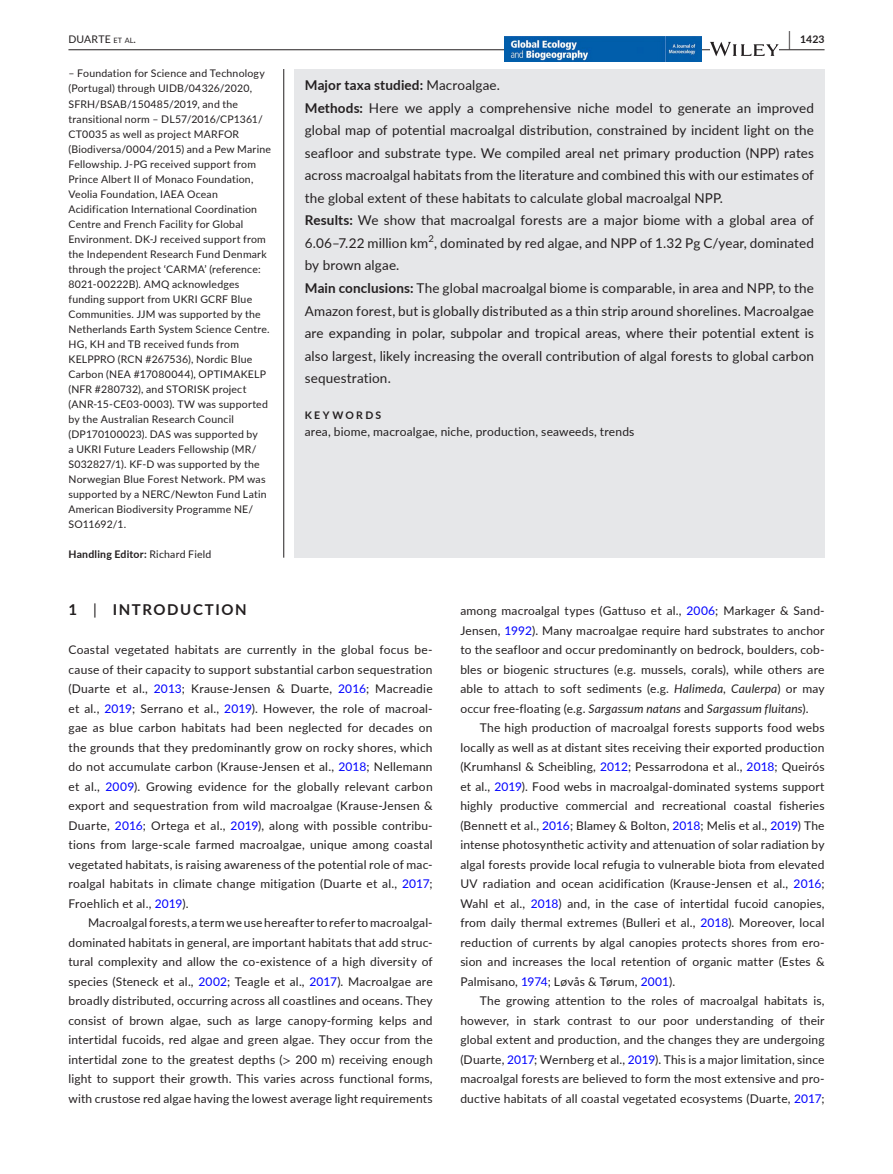
<style>
.page{position:relative;width:893px;height:1174px;background:#fff}
.page>*{position:absolute;margin:0;border:0;box-sizing:border-box;transform-origin:0 0}
.t1{font:700 15px "Lato";letter-spacing:.105em;color:#231f20}
.t2{font:13.5px/22.5px "Lato";letter-spacing:.01em;color:#231f20}
.t3{font:12px/19.5px "Lato";letter-spacing:.015em;color:#231f20;text-align:justify}
.t4{font:10.5px/15px "Lato";letter-spacing:.02em;color:#231f20}
.t5{font:700 10.5px "Lato";letter-spacing:.02em;color:#231f20}
.t6{font:10.5px "Lato";letter-spacing:.02em;color:#231f20}
.t7{font:700 10.5px "Lato";letter-spacing:.22em;color:#231f20}
.t8{font:9.45px "Lato";color:#231f20}
.s1{font-size:7.35px}
.s2{font-size:19.5px}
.s3{font-weight:400}
.s4{font-weight:700}
.s5{color:#00f}
.s6{font-family:"STIX"}
.s7{font-style:italic}
</style>
<div class="page">
<hr style="left:68px;top:49px;width:756px;height:1px;background:#231f20">
<img style="left:505px;top:36px;width:196px;height:26px">
<svg style="left:710px;top:42px;width:69px;height:14px"></svg>
<div style="left:294px;top:69px;width:530px;height:377px;background:#e6e7e9"></div>
<div style="left:294px;top:445px;width:530px;height:112px;background:#e6e7e9"></div>
<hr style="left:283px;top:69px;width:1px;height:488px;background:#231f20">
<p class="t6" style="left:68px;top:31px;width:69px">DUARTE <span class="s1">et al</span>.</p>
<p class="t5" style="left:789px;top:31px;width:37px"><span class="s2">|</span> 1423</p>
<p class="t4" style="left:68px;top:66px;width:204px">– Foundation for Science and Technology (Portugal) through UIDB/04326/2020, SFRH/BSAB/150485/2019, and the transitional norm – DL57/2016/CP1361/ CT0035 as well as project MARFOR (Biodiversa/0004/2015) and a Pew Marine Fellowship. J-PG received support from Prince Albert II of Monaco Foundation, Veolia Foundation, IAEA Ocean Acidification International Coordination Centre and French Facility for Global Environment. DK-J received support from the Independent Research Fund Denmark through the project ‘CARMA’ (reference:<br>8021-00222B). AMQ acknowledges funding support from UKRI GCRF Blue Communities. JJM was supported by the Netherlands Earth System Science Centre.<br>HG, KH and TB received funds from KELPPRO (RCN #267536), Nordic Blue Carbon (NEA #17080044), OPTIMAKELP (NFR #280732), and STORISK project (ANR-15-CE03-0003). TW was supported by the Australian Research Council (DP170100023). DAS was supported by<br>a UKRI Future Leaders Fellowship (MR/ S032827/1). KF-D was supported by the Norwegian Blue Forest Network. PM was supported by a NERC/Newton Fund Latin American Biodiversity Programme NE/ SO11692/1.</p>
<p class="t5" style="left:68px;top:546px;width:144px">Handling Editor: <span class="s3">Richard Field</span></p>
<p class="t2" style="left:305px;top:74px;width:511px"><span class="s4">Major taxa studied:</span> Macroalgae.<br><span class="s4">Methods:</span> Here we apply a comprehensive niche model to generate an improved global map of potential macroalgal distribution, constrained by incident light on the seafloor and substrate type. We compiled areal net primary production (NPP) rates across macroalgal habitats from the literature and combined this with our estimates of the global extent of these habitats to calculate global macroalgal NPP.<br><span class="s4">Results:</span> We show that macroalgal forests are a major biome with a global area of 6.06–7.22 million km , dominated by red algae, and NPP of 1.32 Pg C/year, dominated</p>
<p class="t8" style="left:428px;top:232px;width:7px">2</p>
<p class="t2" style="left:305px;top:254px;width:511px">by brown algae.<br><span class="s4">Main conclusions:</span> The global macroalgal biome is comparable, in area and NPP, to the Amazon forest, but is globally distributed as a thin strip around shorelines. Macroalgae are expanding in polar, subpolar and tropical areas, where their potential extent is also largest, likely increasing the overall contribution of algal forests to global carbon sequestration.</p>
<p class="t7" style="left:305px;top:407px;width:78px">KEYWORDS</p>
<p class="t3" style="left:305px;top:421px;width:331px">area, biome, macroalgae, niche, production, seaweeds, trends</p>
<p class="t1" style="left:68px;top:599px;width:180px">1 <span class="s3">|</span> INTRODUCTION</p>
<p class="t3" style="left:68px;top:639px;width:366px">Coastal vegetated habitats are currently in the global focus be&shy;cause of their capacity to support substantial carbon sequestration (Duarte et al., <span class="s5">2013</span>; Krause-Jensen &amp; Duarte, <span class="s5">2016</span>; Macreadie et al., <span class="s5">2019</span>; Serrano et al., <span class="s5">2019</span>). However, the role of macroal&shy;gae as blue carbon habitats had been neglected for decades on the grounds that they predominantly grow on rocky shores, which do not accumulate carbon (Krause-Jensen et al., <span class="s5">2018</span>; Nellemann et al., <span class="s5">2009</span>). Growing evidence for the globally relevant carbon export and sequestration from wild macroalgae (Krause-Jensen &amp; Duarte, <span class="s5">2016</span>; Ortega et al., <span class="s5">2019</span>), along with possible contribu&shy;tions from large-scale farmed macroalgae, unique among coastal vegetated habitats, is raising awareness of the potential role of mac&shy;roalgal habitats in climate change mitigation (Duarte et al., <span class="s5">2017</span>; Froehlich et al., <span class="s5">2019</span>).</p>
<p class="t3" style="left:68px;top:912px;width:366px;text-indent:20px">Macroalgal forests, a term we use hereafter to refer to macroalgal&shy;dominated habitats in general, are important habitats that add struc&shy;tural complexity and allow the co-existence of a high diversity of species (Steneck et al., <span class="s5">2002</span>; Teagle et al., <span class="s5">2017</span>). Macroalgae are broadly distributed, occurring across all coastlines and oceans. They consist of brown algae, such as large canopy-forming kelps and intertidal fucoids, red algae and green algae. They occur from the intertidal zone to the greatest depths (<span class="s6">&gt;</span> 200 m) receiving enough light to support their growth. This varies across functional forms, with crustose red algae having the lowest average light requirements</p>
<p class="t3" style="left:460px;top:600px;width:366px">among macroalgal types (Gattuso et al., <span class="s5">2006</span>; Markager &amp; Sand-Jensen, <span class="s5">1992</span>). Many macroalgae require hard substrates to anchor to the seafloor and occur predominantly on bedrock, boulders, cob&shy;bles or biogenic structures (e.g. mussels, corals), while others are able to attach to soft sediments (e.g. <span class="s7">Halimeda</span>, <span class="s7">Caulerpa</span>) or may occur free-floating (e.g. <span class="s7">Sargassum natans</span> and <span class="s7">Sargassum fluitans</span>).</p>
<p class="t3" style="left:460px;top:717px;width:366px;text-indent:20px">The high production of macroalgal forests supports food webs locally as well as at distant sites receiving their exported production (Krumhansl &amp; Scheibling, <span class="s5">2012</span>; Pessarrodona et al., <span class="s5">2018</span>; Queirós et al., <span class="s5">2019</span>). Food webs in macroalgal-dominated systems support highly productive commercial and recreational coastal fisheries (Bennett et al., <span class="s5">2016</span>; Blamey &amp; Bolton, <span class="s5">2018</span>; Melis et al., <span class="s5">2019</span>) The intense photosynthetic activity and attenuation of solar radiation by algal forests provide local refugia to vulnerable biota from elevated UV radiation and ocean acidification (Krause-Jensen et al., <span class="s5">2016</span>; Wahl et al., <span class="s5">2018</span>) and, in the case of intertidal fucoid canopies, from daily thermal extremes (Bulleri et al., <span class="s5">2018</span>). Moreover, local reduction of currents by algal canopies protects shores from ero&shy;sion and increases the local retention of organic matter (Estes &amp; Palmisano, <span class="s5">1974</span>; Løvås &amp; Tørum, <span class="s5">2001</span>).</p>
<p class="t3" style="left:460px;top:990px;width:366px;text-indent:20px">The growing attention to the roles of macroalgal habitats is, however, in stark contrast to our poor understanding of their global extent and production, and the changes they are undergoing (Duarte, <span class="s5">2017</span>; Wernberg et al., <span class="s5">2019</span>). This is a major limitation, since macroalgal forests are believed to form the most extensive and pro&shy;ductive habitats of all coastal vegetated ecosystems (Duarte, <span class="s5">2017</span>;</p>
</div>
